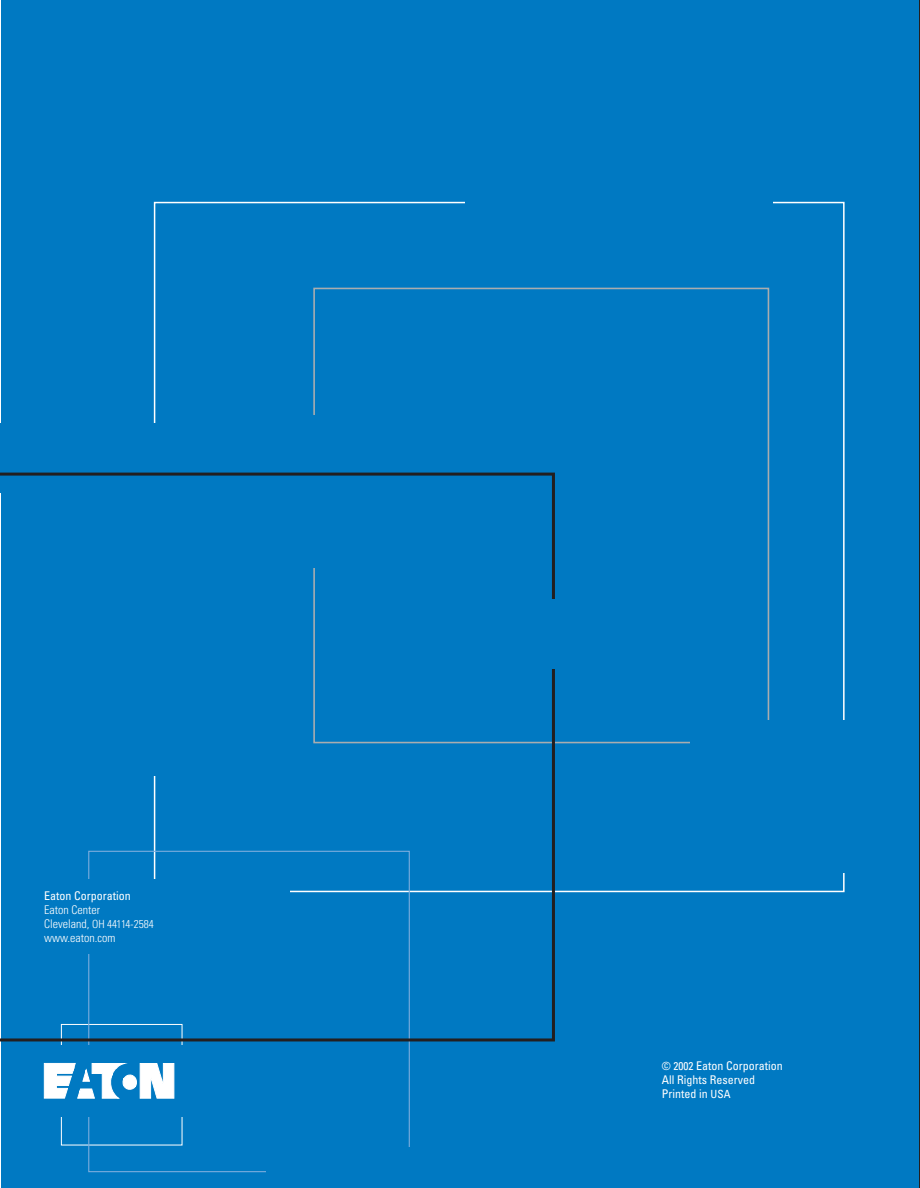
<style>
.page{position:relative;width:920px;height:1188px;background:#fff}
.page>*{position:absolute;margin:0;border:0;box-sizing:border-box;transform-origin:0 0}
.t1{font:condensed 12px/14.2px "Univers";color:#fff}
.t2{font:300 condensed 12px "Univers";color:#fff}
.t3{font:300 condensed 11.25px "Univers";color:#fff}
.s1{font-size:12px}
.s2{font-size:11.25px}
</style>
<div class="page">
<svg style="left:919px;top:0;width:1px;height:1187px"></svg>
<hr style="left:918px;top:0;width:1px;height:1187px;background:#231f1f">
<div style="left:1px;top:0;width:917px;height:1187px;background:#0079c2"></div>
<svg style="left:1px;top:473px;width:554px;height:568px"></svg>
<div style="left:526px;top:599px;width:69px;height:70px;background:#0079c2"></div>
<svg style="left:44px;top:1063px;width:130px;height:36px"></svg>
<p class="t1" style="left:44px;top:889px;width:88px">Eaton Corporation</p>
<p class="t2" style="left:44px;top:905px;width:57px">Eaton Center</p>
<p class="t3" style="left:44px;top:920px;width:111px"><span class="s1">Cleveland,</span> OH 44114-2584</p>
<p class="t2" style="left:44px;top:934px;width:73px">www.eaton.com</p>
<p class="t1" style="left:662px;top:1059px;width:122px"><span class="s2">© 2002</span> Eaton Corporation<br>All Rights Reserved<br>Printed in <span class="s2">USA</span></p>
</div>
